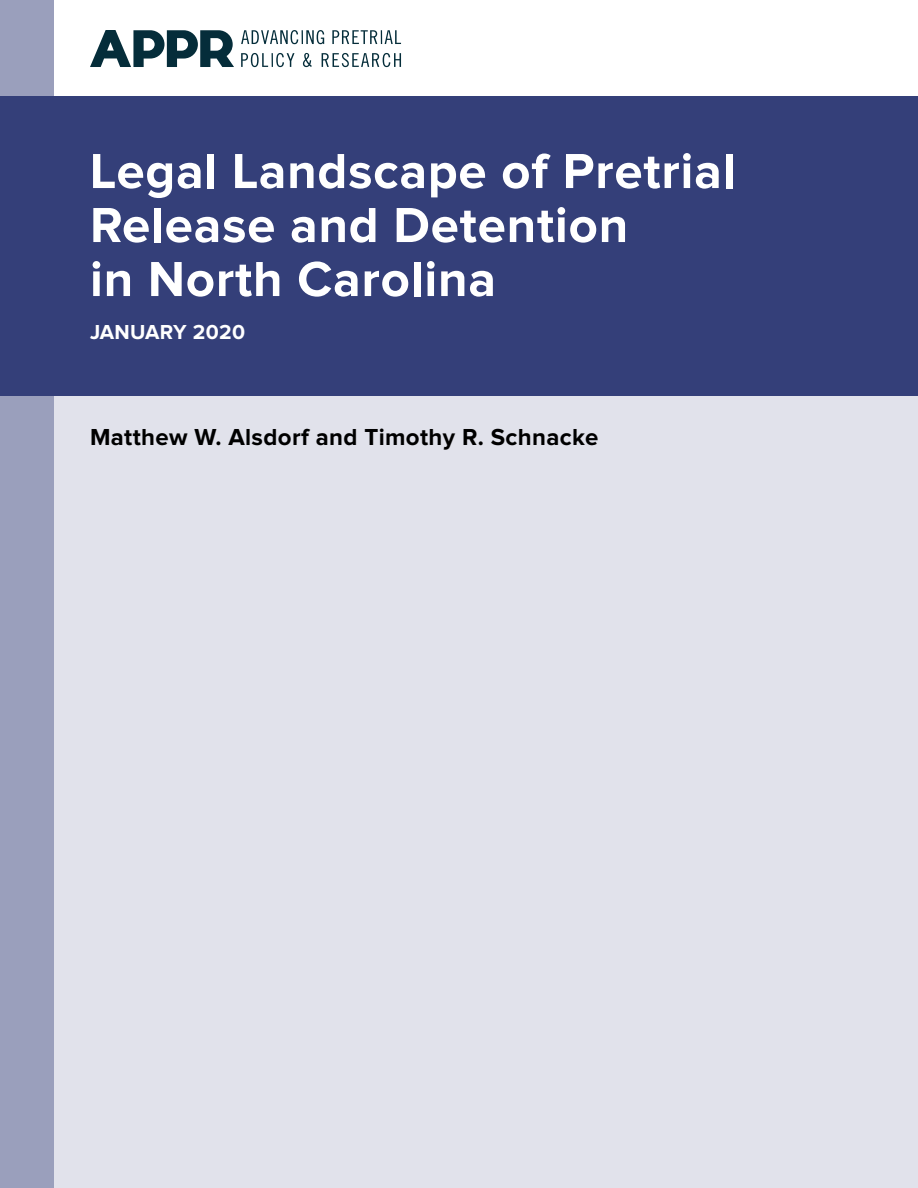
<style>
.page{position:relative;width:918px;height:1188px;background:#fff}
.page>*{position:absolute;margin:0;border:0;box-sizing:border-box;transform-origin:0 0}
.TP_Title{font:700 51px/54px "Proxima Nova";letter-spacing:.015em;color:#fff}
.TP_Author{font:700 24px "Proxima Nova";letter-spacing:.015em;color:#000}
.TP_Date{font:700 21px "Proxima Nova";letter-spacing:.015em;color:#fff}
</style>
<div class="page">
<div style="left:54px;top:395px;width:864px;height:793px;background:#e1e2eb"></div>
<div style="left:0;top:0;width:54px;height:1188px;background:#9a9fbc"></div>
<div style="left:0;top:96px;width:918px;height:300px;background:#343f79"></div>
<svg style="left:241px;top:30px;width:83px;height:14px"></svg>
<svg style="left:332px;top:30px;width:69px;height:14px"></svg>
<svg style="left:241px;top:53px;width:53px;height:14px"></svg>
<svg style="left:303px;top:53px;width:9px;height:14px"></svg>
<svg style="left:322px;top:53px;width:79px;height:14px"></svg>
<svg style="left:90px;top:30px;width:144px;height:37px"></svg>
<h1 class="TP_Title" style="left:90px;top:145px;width:647px">Legal Landscape of Pretrial<br>Release and Detention<br>in North Carolina</h1>
<p class="TP_Date" style="left:90px;top:320px;width:157px">JANUARY 2020</p>
<p class="TP_Author" style="left:90px;top:423px;width:510px">Matthew W. Alsdorf and Timothy R. Schnacke</p>
</div>
